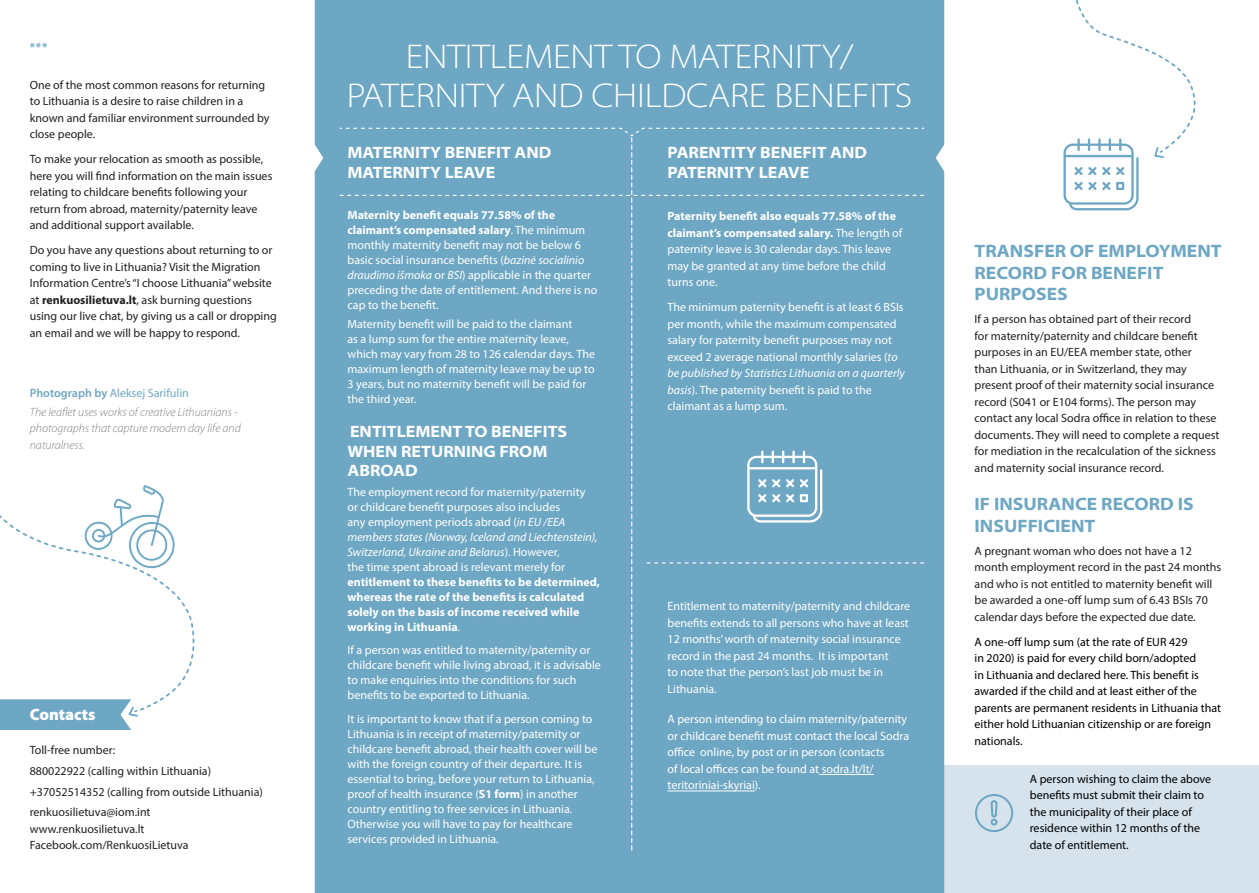
<style>
.page{position:relative;width:1259px;height:893px;background:#fff}
.page>*{position:absolute;margin:0;border:0;box-sizing:border-box;transform-origin:0 0}
.antraste_2{font:300 semi-expanded 34.5px/39px "Myriad Pro";letter-spacing:-.005em;color:#fff;text-align:center}
.antraste_2_2{font:700 semi-expanded 18px/21.6px "Myriad Pro";color:#6ea7c3}
.antraste_2_2-2{font:700 semi-expanded 16.5px/19.8px "Myriad Pro";color:#fff}
.tekstukas{font:700 semi-expanded 16.5px/19.8px "Myriad Pro";color:#fff}
.text{font:900 16.5px "Myriad Pro";color:#fff}
.tekstukas-2{font:12px/15px "Myriad Pro";color:#fff}
.tekstukas-3{font:12px/16.5px "Myriad Pro";color:#231f20}
.tekstukas-4{font:12px/16.5px "Myriad Pro";color:#000}
.po_nuotrauka{font:italic 300 12px/16.5px "Myriad Pro";color:#808285}
.tekstukas-5{font:12px "Myriad Pro";color:#6ea7c3}
.tekstukas-6{font:700 12px "Myriad Pro";color:#6ea7c3}
.s1{font-weight:700}
.s2{font-weight:600}
.s3{font-style:italic}
</style>
<div class="page">
<div style="left:942px;top:766px;width:317px;height:127px;background:#d6e3ed"></div>
<div style="left:315px;top:0;width:629px;height:893px;background:#6ea7c3"></div>
<svg style="left:1063px;top:0;width:133px;height:210px"></svg>
<svg style="left:975px;top:794px;width:38px;height:38px"></svg>
<div style="left:339px;top:127px;width:585px;height:723px;background:#6ea7c3"></div>
<svg style="left:0;top:484px;width:195px;height:246px"></svg>
<p class="tekstukas-6" style="left:30px;top:39px;width:19px">***</p>
<p class="tekstukas-3" style="left:30px;top:76px;width:241px">One of the most common reasons for returning to Lithuania is a desire to raise children in a known and familiar environment surrounded by close people.</p>
<p class="tekstukas-3" style="left:30px;top:151px;width:244px">To make your relocation as smooth as possible, here you will find information on the main issues relating to childcare benefits following your return from abroad, maternity/paternity leave and additional support available.</p>
<p class="tekstukas-3" style="left:30px;top:242px;width:248px">Do you have any questions about returning to or coming to live in Lithuania? Visit the Migration Information Centre’s “I choose Lithuania” website at <span class="s1">renkuosilietuva.lt</span>, ask burning questions using our live chat, by giving us a call or dropping an email and we will be happy to respond.</p>
<p class="tekstukas-5" style="left:30px;top:386px;width:161px"><span class="s2">Photograph by</span> Aleksej Sarifulin</p>
<p class="po_nuotrauka" style="left:30px;top:404px;width:213px">The leaflet uses works of creative Lithuanians - photographs that capture modern day life and naturalness.</p>
<p class="text" style="left:30px;top:705px;width:67px">Contacts</p>
<p class="tekstukas-3" style="left:30px;top:741px;width:87px">Toll-free number:</p>
<p class="tekstukas-3" style="left:30px;top:762px;width:183px">880022922 (calling within Lithuania)</p>
<p class="tekstukas-3" style="left:30px;top:783px;width:235px">+37052514352 (calling from outside Lithuania)</p>
<p class="tekstukas-3" style="left:30px;top:804px;width:122px">renkuosilietuva@iom.int</p>
<p class="tekstukas-3" style="left:30px;top:820px;width:116px">www.renkuosilietuva.lt</p>
<p class="tekstukas-3" style="left:30px;top:837px;width:160px">Facebook.com/RenkuosiLietuva</p>
<p class="antraste_2" style="left:347px;top:37px;width:567px">ENTITLEMENT TO MATERNITY/<br>PATERNITY AND CHILDCARE BENEFITS</p>
<p class="antraste_2_2-2" style="left:347px;top:143px;width:205px">MATERNITY BENEFIT AND<br>MATERNITY LEAVE</p>
<p class="tekstukas-2" style="left:347px;top:207px;width:251px"><span class="s1">Maternity benefit equals 77.58% of the claimant’s compensated salary</span>. The minimum monthly maternity benefit may not be below 6 basic social insurance benefits (<span class="s3">bazinė socialinio draudimo išmoka</span> or <span class="s3">BSI</span>) applicable in the quarter preceding the date of entitlement. And there is no cap to the benefit.</p>
<p class="tekstukas-2" style="left:347px;top:316px;width:249px">Maternity benefit will be paid to the claimant<br>as a lump sum for the entire maternity leave, which may vary from 28 to 126 calendar days. The maximum length of maternity leave may be up to 3 years, but no maternity benefit will be paid for the third year.</p>
<p class="tekstukas" style="left:347px;top:422px;width:221px">ENTITLEMENT TO BENEFITS<br>WHEN RETURNING FROM<br>ABROAD</p>
<p class="tekstukas-2" style="left:347px;top:484px;width:254px">The employment record for maternity/paternity<br>or childcare benefit purposes also includes<br>any employment periods abroad (<span class="s3">in EU /EEA members states (Norway, Iceland and Liechtenstein), Switzerland, Ukraine and Belarus</span>). However,<br>the time spent abroad is relevant merely for <span class="s1">entitlement to these benefits to be determined, whereas the rate of the benefits is calculated solely on the basis of income received while working in Lithuania</span>.</p>
<p class="tekstukas-2" style="left:347px;top:642px;width:255px">If a person was entitled to maternity/paternity or childcare benefit while living abroad, it is advisable to make enquiries into the conditions for such benefits to be exported to Lithuania.</p>
<p class="tekstukas-2" style="left:347px;top:711px;width:251px">It is important to know that if a person coming to Lithuania is in receipt of maternity/paternity or childcare benefit abroad, their health cover will be with the foreign country of their departure. It is essential to bring, before your return to Lithuania, proof of health insurance (<span class="s1">S1 form</span>) in another country entitling to free services in Lithuania.<br>Otherwise you will have to pay for healthcare services provided in Lithuania.</p>
<p class="antraste_2_2-2" style="left:667px;top:143px;width:201px">PARENTITY BENEFIT AND<br>PATERNITY LEAVE</p>
<p class="tekstukas-2" style="left:667px;top:208px;width:236px;line-height:16.5px"><span class="s1">Paternity benefit also equals 77.58% of the claimant’s compensated salary.</span> The length of paternity leave is 30 calendar days. This leave may be granted at any time before the child turns one.</p>
<p class="tekstukas-2" style="left:667px;top:299px;width:239px;line-height:16.5px">The minimum paternity benefit is at least 6 BSIs per month, while the maximum compensated salary for paternity benefit purposes may not exceed 2 average national monthly salaries (<span class="s3">to be published by Statistics Lithuania on a quarterly basis</span>). The paternity benefit is paid to the claimant as a lump sum.</p>
<p class="tekstukas-2" style="left:667px;top:598px;width:244px;line-height:16.5px">Entitlement to maternity/paternity and childcare benefits extends to all persons who have at least 12 months’ worth of maternity social insurance record in the past 24 months. It is important<br>to note that the person’s last job must be in Lithuania.</p>
<p class="tekstukas-2" style="left:667px;top:711px;width:243px;line-height:16.5px">A person intending to claim maternity/paternity or childcare benefit must contact the local Sodra office online, by post or in person (contacts<br>of local offices can be found at sodra.lt/lt/ teritoriniai-skyriai).</p>
<p class="antraste_2_2" style="left:974px;top:240px;width:249px">TRANSFER OF EMPLOYMENT<br>RECORD FOR BENEFIT<br>PURPOSES</p>
<p class="tekstukas-3" style="left:974px;top:311px;width:247px">If a person has obtained part of their record<br>for maternity/paternity and childcare benefit purposes in an EU/EEA member state, other<br>than Lithuania, or in Switzerland, they may present proof of their maternity social insurance record (S041 or E104 forms). The person may contact any local Sodra office in relation to these documents. They will need to complete a request for mediation in the recalculation of the sickness and maternity social insurance record.</p>
<p class="antraste_2_2" style="left:974px;top:494px;width:221px">IF INSURANCE RECORD IS<br>INSUFFICIENT</p>
<p class="tekstukas-3" style="left:974px;top:542px;width:248px">A pregnant woman who does not have a 12 month employment record in the past 24 months and who is not entitled to maternity benefit will be awarded a one-off lump sum of 6.43 BSIs 70 calendar days before the expected due date.</p>
<p class="tekstukas-4" style="left:974px;top:633px;width:248px">A one-off lump sum (at the rate of EUR 429<br>in 2020) is paid for every child born/adopted<br>in Lithuania and declared here. This benefit is awarded if the child and at least either of the parents are permanent residents in Lithuania that either hold Lithuanian citizenship or are foreign nationals.</p>
<p class="tekstukas-4" style="left:1030px;top:770px;width:183px">A person wishing to claim the above benefits must submit their claim to the municipality of their place of residence within 12 months of the date of entitlement.</p>
</div>
